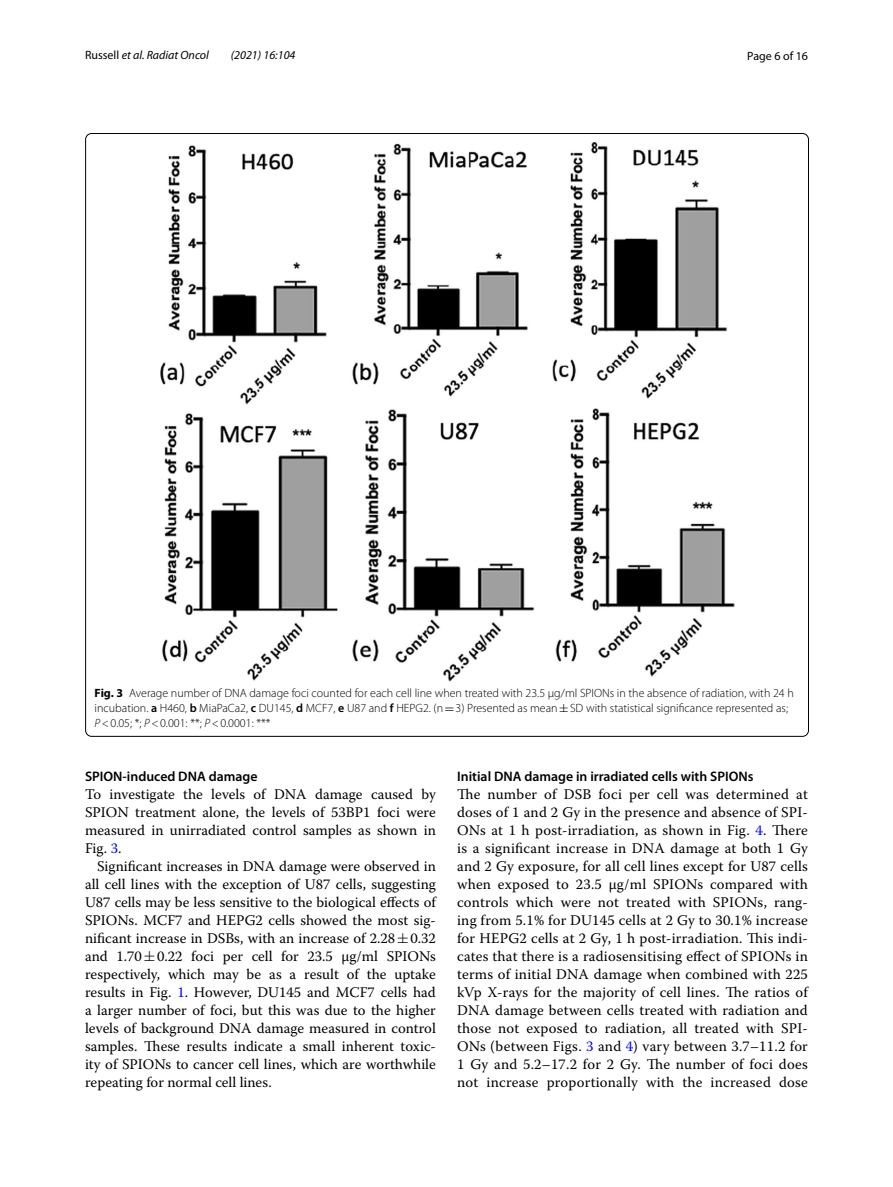
<style>
.page{position:relative;width:893px;height:1187px;background:#fff}
.page>*{position:absolute;margin:0;border:0;box-sizing:border-box;transform-origin:0 0}
.t1{font:14.7px/18px "Warnock Pro";color:#000;text-align:justify}
.t2{font:600 13.8px "Myriad Pro";color:#000}
.t3{font:300 12px/15px "Myriad Pro";color:#000}
.t4{font:italic 12px "Myriad Pro";color:#000}
.t5{font:12px "Myriad Pro";color:#000}
.s1{font-style:normal}
.s2{font-weight:700}
.s3{font-weight:600}
.s4{font-family:"MTSY";font-weight:400}
.s5{font-style:italic}
.s6{color:#00f}
.s7{font-family:"MTSY"}
</style>
<div class="page">
<img style="left:160px;top:142px;width:574px;height:539px">
<p class="t4" style="left:85px;top:48px;width:125px"><span class="s1">Russell</span> et al. Radiat Oncol</p>
<p class="t4" style="left:231px;top:48px;width:66px">(2021) 16:104</p>
<p class="t5" style="left:747px;top:48px;width:62px">Page 6 of 16</p>
<p class="t3" style="left:95px;top:685px;width:701px"><span class="s2">Fig. 3</span> Average number of DNA damage foci counted for each cell line when treated with 23.5 μg/ml SPIONs in the absence of radiation, with 24 h incubation. <span class="s3">a</span> H460, <span class="s3">b</span> MiaPaCa2, <span class="s3">c</span> DU145, <span class="s3">d</span> MCF7, <span class="s3">e</span> U87 and <span class="s3">f</span> HEPG2. (n<span class="s4">=</span>3) Presented as mean<span class="s4">±</span>SD with statistical significance represented as;<br><span class="s5">P</span>&lt;0.05; *; <span class="s5">P</span>&lt;0.001: **; <span class="s5">P</span>&lt;0.0001: ***</p>
<p class="t2" style="left:85px;top:767px;width:174px">SPION‑induced DNA damage</p>
<p class="t1" style="left:85px;top:784px;width:352px">To investigate the levels of DNA damage caused by SPION treatment alone, the levels of 53BP1 foci were measured in unirradiated control samples as shown in Fig. <span class="s6">3</span>.</p>
<p class="t1" style="left:85px;top:856px;width:352px;text-indent:12px">Significant increases in DNA damage were observed in all cell lines with the exception of U87 cells, suggesting U87 cells may be less sensitive to the biological effects of SPIONs. MCF7 and HEPG2 cells showed the most sig&shy;nificant increase in DSBs, with an increase of 2.28<span class="s7">±</span>0.32 and 1.70<span class="s7">±</span>0.22 foci per cell for 23.5 μg/ml SPIONs respectively, which may be as a result of the uptake results in Fig. <span class="s6">1</span>. However, DU145 and MCF7 cells had a larger number of foci, but this was due to the higher levels of background DNA damage measured in control samples. These results indicate a small inherent toxic&shy;ity of SPIONs to cancer cell lines, which are worthwhile repeating for normal cell lines.</p>
<p class="t2" style="left:457px;top:767px;width:298px">Initial DNA damage in irradiated cells with SPIONs</p>
<p class="t1" style="left:457px;top:784px;width:352px">The number of DSB foci per cell was determined at doses of 1 and 2 Gy in the presence and absence of SPI-ONs at 1 h post-irradiation, as shown in Fig. <span class="s6">4</span>. There is a significant increase in DNA damage at both 1 Gy and 2 Gy exposure, for all cell lines except for U87 cells when exposed to 23.5 μg/ml SPIONs compared with controls which were not treated with SPIONs, rang&shy;ing from 5.1% for DU145 cells at 2 Gy to 30.1% increase for HEPG2 cells at 2 Gy, 1 h post-irradiation. This indi&shy;cates that there is a radiosensitising effect of SPIONs in terms of initial DNA damage when combined with 225 kVp X-rays for the majority of cell lines. The ratios of DNA damage between cells treated with radiation and those not exposed to radiation, all treated with SPI-ONs (between Figs. <span class="s6">3</span> and <span class="s6">4</span>) vary between 3.7–11.2 for 1 Gy and 5.2–17.2 for 2 Gy. The number of foci does not increase proportionally with the increased dose</p>
</div>
